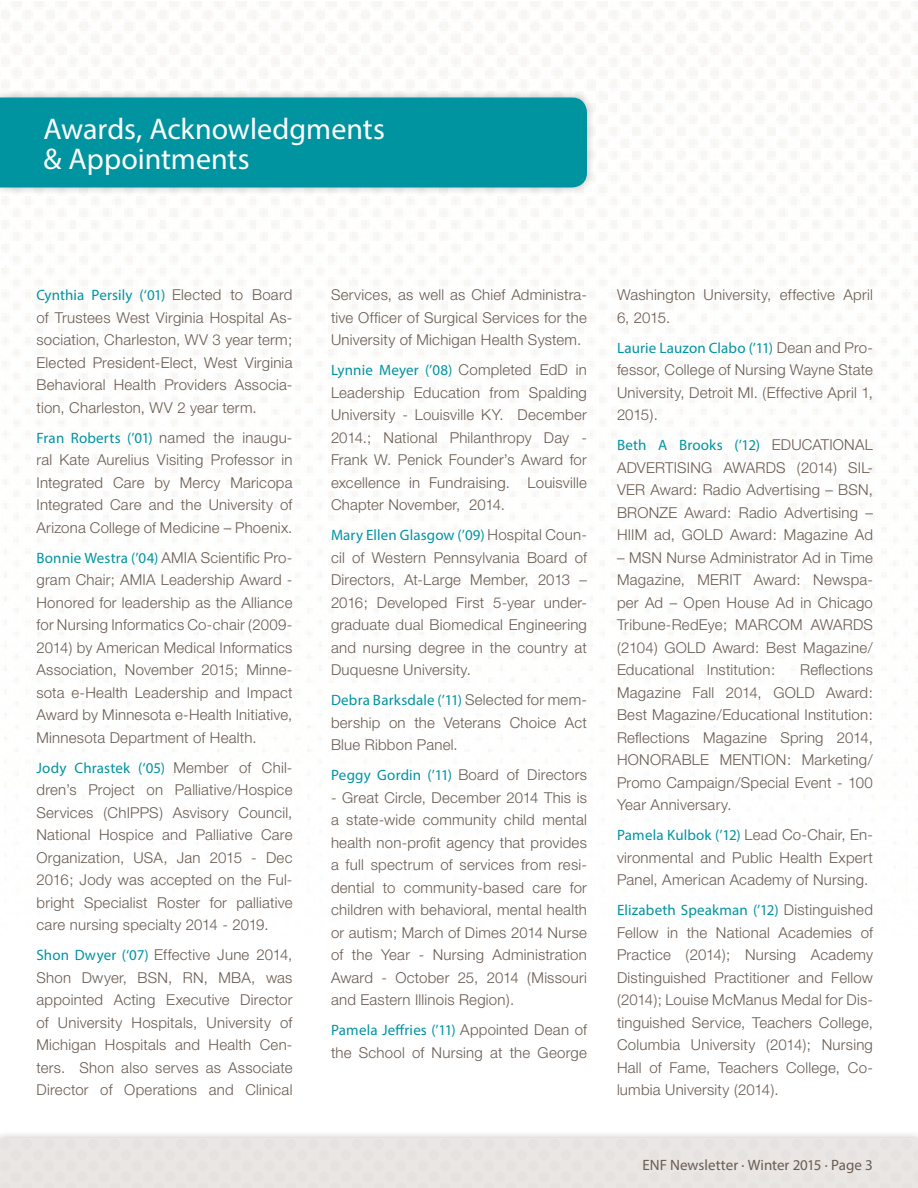
<style>
.page{position:relative;width:918px;height:1188px;background:#fff}
.page>*{position:absolute;margin:0;border:0;box-sizing:border-box;transform-origin:0 0}
.Left_Page_Title{font:30px/30px "Myriad Pro";color:#fff}
.t1{font:300 15px/22.5px "Helvetica Neue";letter-spacing:.015em;color:#6a5c52;text-align:justify}
.t2{font:15px "Myriad Pro";letter-spacing:.01em;color:#0094a1}
.Page_Number{font:15px "Myriad Pro";color:#6a5c52}
.s1{font-family:"Myriad Pro";font-weight:400;color:#0094a1}
.s2{font-family:"Helvetica Neue";font-weight:300;color:#6a5c52}
</style>
<div class="page">
<div style="left:0;top:1130px;width:918px;height:58px;background:#231f20;opacity:.3"></div>
<div style="left:0;top:1138px;width:918px;height:50px;background:#eae6e4"></div>
<div style="left:0;top:89px;width:595px;height:107px;background:#231f20;opacity:.3"></div>
<div style="left:0;top:98px;width:587px;height:90px;background:#0094a1"></div>
<p class="Left_Page_Title" style="left:44px;top:113px;width:343px">Awards, Acknowledgments &amp; Appointments</p>
<p class="t1" style="left:36px;top:283px;width:258px"><span class="s1">Cynthia Persily (‘01)</span> Elected to Board of Trustees West Virginia Hospital As&shy;sociation, Charleston, WV 3 year term; Elected President-Elect, West Virginia Behavioral Health Providers Associa&shy;tion, Charleston, WV 2 year term.</p>
<p class="t1" style="left:36px;top:426px;width:258px"><span class="s1">Fran Roberts (’01)</span> named the inaugu&shy;ral Kate Aurelius Visiting Professor in Integrated Care by Mercy Maricopa Integrated Care and the University of Arizona College of Medicine – Phoenix.</p>
<p class="t1" style="left:36px;top:546px;width:258px"><span class="s1">Bonnie Westra (’04)</span> AMIA Scientific Pro&shy;gram Chair; AMIA Leadership Award - Honored for leadership as the Alliance for Nursing Informatics Co-chair (2009- 2014) by American Medical Informatics Association, November 2015; Minne&shy;sota e-Health Leadership and Impact Award by Minnesota e-Health Initiative, Minnesota Department of Health.</p>
<p class="t1" style="left:36px;top:756px;width:258px"><span class="s1">Jody Chrastek (‘05)</span> Member of Chil&shy;dren’s Project on Palliative/Hospice Services (ChIPPS) Asvisory Council, National Hospice and Palliative Care Organization, USA, Jan 2015 - Dec 2016; Jody was accepted on the Ful&shy;bright Specialist Roster for palliative care nursing specialty 2014 - 2019.</p>
<p class="t1" style="left:36px;top:943px;width:258px"><span class="s1">Shon Dwyer (‘07)</span> Effective June 2014, Shon Dwyer, BSN, RN, MBA, was appointed Acting Executive Director of University Hospitals, University of Michigan Hospitals and Health Cen&shy;ters. Shon also serves as Associate Director of Operations and Clinical</p>
<p class="t1" style="left:331px;top:283px;width:258px">Services, as well as Chief Administra&shy;tive Officer of Surgical Services for the University of Michigan Health System.</p>
<p class="t1" style="left:331px;top:358px;width:258px"><span class="s1">Lynnie Meyer (’08)</span> Completed EdD in Leadership Education from Spalding University - Louisville KY. December 2014.; National Philanthropy Day - Frank W. Penick Founder’s Award for excellence in Fundraising. Louisville Chapter November, 2014.</p>
<p class="t1" style="left:331px;top:523px;width:258px"><span class="s1">Mary Ellen Glasgow (’09)</span> Hospital Coun&shy;cil of Western Pennsylvania Board of Directors, At-Large Member, 2013 – 2016; Developed First 5-year under&shy;graduate dual Biomedical Engineering and nursing degree in the country at Duquesne University.</p>
<p class="t1" style="left:331px;top:688px;width:258px"><span class="s1">Debra Barksdale (’11)</span> Selected for mem&shy;bership on the Veterans Choice Act Blue Ribbon Panel.</p>
<p class="t2" style="left:331px;top:766px;width:257px">Peggy Gordin (’11) <span class="s2">Board of Directors</span></p>
<p class="t1" style="left:331px;top:786px;width:258px">- Great Circle, December 2014 This is a state-wide community child mental health non-profit agency that provides a full spectrum of services from resi&shy;dential to community-based care for children with behavioral, mental health or autism; March of Dimes 2014 Nurse of the Year - Nursing Administration Award - October 25, 2014 (Missouri and Eastern Illinois Region).</p>
<p class="t1" style="left:331px;top:1018px;width:258px"><span class="s1">Pamela Jeffries (’11)</span> Appointed Dean of the School of Nursing at the George</p>
<p class="t1" style="left:617px;top:283px;width:257px">Washington University, effective April<br>6, 2015.</p>
<p class="t1" style="left:617px;top:336px;width:258px"><span class="s1">Laurie Lauzon Clabo (’11)</span> Dean and Pro&shy;fessor, College of Nursing Wayne State University, Detroit MI. (Effective April 1, 2015).</p>
<p class="t1" style="left:617px;top:433px;width:258px"><span class="s1">Beth A Brooks (’12)</span> EDUCATIONAL ADVERTISING AWARDS (2014) SIL-VER Award: Radio Advertising – BSN, BRONZE Award: Radio Advertising – HIIM ad, GOLD Award: Magazine Ad</p>
<p class="t1" style="left:617px;top:546px;width:258px">– MSN Nurse Administrator Ad in Time Magazine, MERIT Award: Newspa&shy;per Ad – Open House Ad in Chicago Tribune-RedEye; MARCOM AWARDS (2104) GOLD Award: Best Magazine/ Educational Institution:</p>
<p class="t1" style="left:617px;top:658px;width:257px;text-indent:183px">Reflections Magazine Fall 2014, GOLD Award:<br>Best Magazine/Educational Institution:<br>Reflections Magazine Spring 2014, HONORABLE MENTION: Marketing/ Promo Campaign/Special Event - 100<br>Year Anniversary.</p>
<p class="t1" style="left:617px;top:823px;width:258px"><span class="s1">Pamela Kulbok (’12)</span> Lead Co-Chair, En&shy;vironmental and Public Health Expert Panel, American Academy of Nursing.</p>
<p class="t1" style="left:617px;top:898px;width:258px"><span class="s1">Elizabeth Speakman (’12)</span> Distinguished Fellow in the National Academies of Practice (2014); Nursing Academy Distinguished Practitioner and Fellow (2014); Louise McManus Medal for Dis&shy;tinguished Service, Teachers College, Columbia University (2014); Nursing Hall of Fame, Teachers College, Co&shy;lumbia University (2014).</p>
<p class="Page_Number" style="left:643px;top:1156px;width:232px">ENF Newsletter · Winter 2015 · Page 3</p>
</div>
